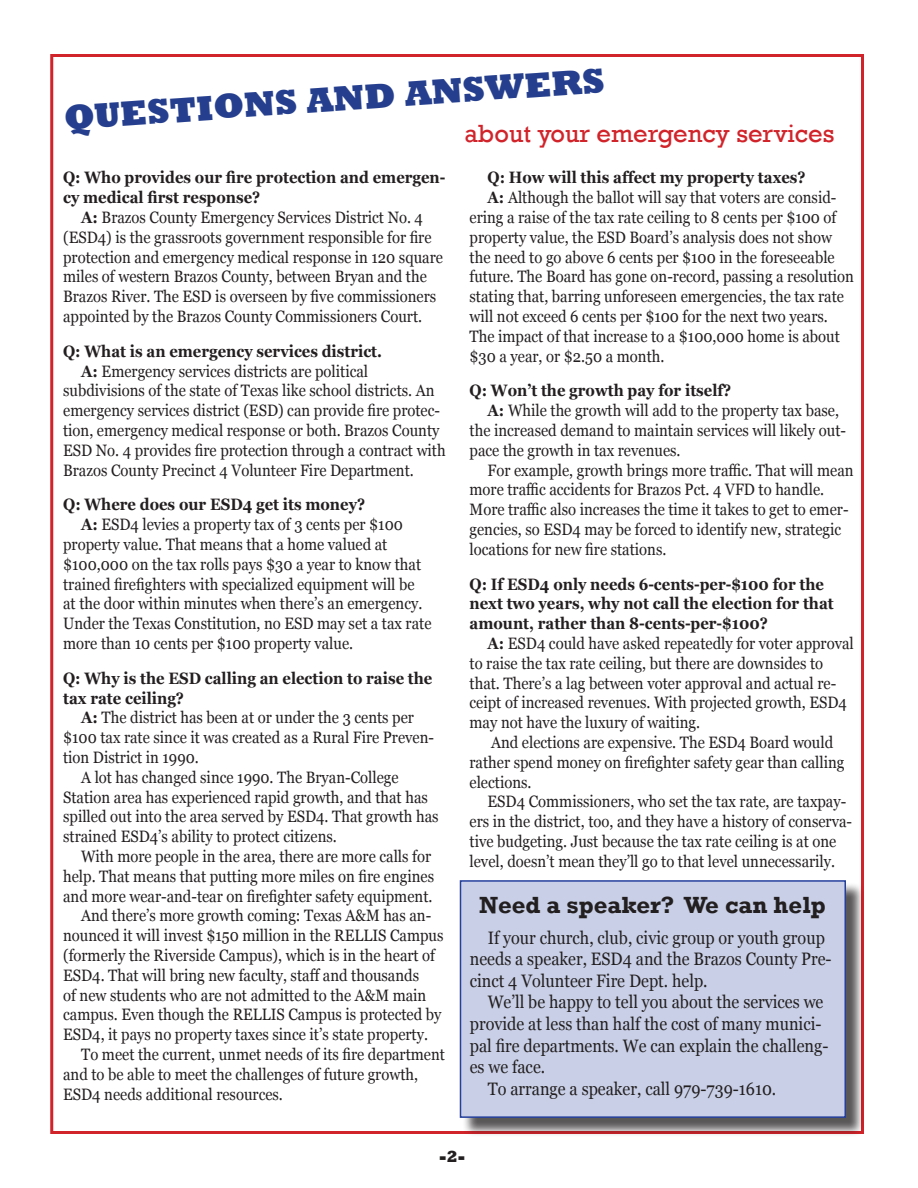
<style>
.page{position:relative;width:918px;height:1188px;background:#fff}
.page>*{position:absolute;margin:0;border:0;box-sizing:border-box;transform-origin:0 0}
.t1{font:800 36px "Rockwell";color:#253f8e}
.t2{font:25.5px "Rockwell";color:#d1232a}
.t3{font:700 24px "Rockwell";color:#231f20}
.body{font:18px/21.6px "Georgia";color:#231f20;scale:.9 1}
.Paragraph_Style_1{font:16.5px/19.8px "Georgia";color:#231f20;scale:.9 1}
.Paragraph_Style_1-2{font:700 16.5px/19.8px "Georgia";color:#231f20;scale:.9 1}
.t4{font:800 16.5px "Rockwell";color:#231f20}
.s1{font-weight:700}
</style>
<div class="page">
<div style="left:462px;top:882px;width:403px;height:255px;background:#231f20;opacity:.75"></div>
<div style="left:460px;top:880px;width:386px;height:238px;background:#c8cfe6;border:2px solid #25409c"></div>
<p class="t1" style="left:63px;top:97px;width:544px;rotate:-4deg">QUESTIONS AND ANSWERS</p>
<p class="t2" style="left:464px;top:119px;width:372px">about your emergency services</p>
<p class="Paragraph_Style_1-2" style="left:63px;top:167px;width:426px">Q: Who provides our fire protection and emergen&shy;cy medical first response?</p>
<p class="Paragraph_Style_1" style="left:63px;top:207px;width:424px;text-indent:18px"><span class="s1">A:</span> Brazos County Emergency Services District No. 4 (ESD4) is the grassroots government responsible for fire protection and emergency medical response in 120 square miles of western Brazos County, between Bryan and the Brazos River. The ESD is overseen by five commissioners appointed by the Brazos County Commissioners Court.</p>
<p class="Paragraph_Style_1-2" style="left:63px;top:340px;width:356px">Q: What is an emergency services district.</p>
<p class="Paragraph_Style_1" style="left:63px;top:360px;width:427px;text-indent:18px"><span class="s1">A:</span> Emergency services districts are political subdivisions of the state of Texas like school districts. An emergency services district (ESD) can provide fire protec&shy;tion, emergency medical response or both. Brazos County ESD No. 4 provides fire protection through a contract with Brazos County Precinct 4 Volunteer Fire Department.</p>
<p class="Paragraph_Style_1-2" style="left:63px;top:494px;width:337px">Q: Where does our ESD4 get its money?</p>
<p class="Paragraph_Style_1" style="left:81px;top:514px;width:359px"><span class="s1">A:</span> ESD4 levies a property tax of 3 cents per $100</p>
<p class="Paragraph_Style_1" style="left:63px;top:534px;width:411px">property value. That means that a home valued at $100,000 on the tax rolls pays $30 a year to know that trained firefighters with specialized equipment will be<br>at the door within minutes when there’s an emergency.<br>Under the Texas Constitution, no ESD may set a tax rate more than 10 cents per $100 property value.</p>
<p class="Paragraph_Style_1-2" style="left:63px;top:667px;width:412px">Q: Why is the ESD calling an election to raise the tax rate ceiling?</p>
<p class="Paragraph_Style_1" style="left:63px;top:707px;width:414px;text-indent:18px"><span class="s1">A:</span> The district has been at or under the 3 cents per $100 tax rate since it was created as a Rural Fire Preven&shy;tion District in 1990.</p>
<p class="Paragraph_Style_1" style="left:63px;top:767px;width:419px;text-indent:18px">A lot has changed since 1990. The Bryan-College Station area has experienced rapid growth, and that has spilled out into the area served by ESD4. That growth has strained ESD4’s ability to protect citizens.</p>
<p class="Paragraph_Style_1" style="left:63px;top:846px;width:414px;text-indent:18px">With more people in the area, there are more calls for help. That means that putting more miles on fire engines and more wear-and-tear on firefighter safety equipment.</p>
<p class="Paragraph_Style_1" style="left:63px;top:905px;width:424px;text-indent:18px">And there’s more growth coming: Texas A&amp;M has an&shy;nounced it will invest $150 million in the RELLIS Campus (formerly the Riverside Campus), which is in the heart of ESD4. That will bring new faculty, staff and thousands<br>of new students who are not admitted to the A&amp;M main campus. Even though the RELLIS Campus is protected by ESD4, it pays no property taxes since it’s state property.</p>
<p class="Paragraph_Style_1" style="left:63px;top:1044px;width:426px;text-indent:18px">To meet the current, unmet needs of its fire department and to be able to meet the challenges of future growth,<br>ESD4 needs additional resources.</p>
<p class="Paragraph_Style_1-2" style="left:488px;top:167px;width:355px">Q: How will this affect my property taxes?</p>
<p class="Paragraph_Style_1" style="left:470px;top:187px;width:429px;text-indent:18px"><span class="s1">A:</span> Although the ballot will say that voters are consid&shy;ering a raise of the tax rate ceiling to 8 cents per $100 of property value, the ESD Board’s analysis does not show the need to go above 6 cents per $100 in the foreseeable future. The Board has gone on-record, passing a resolution stating that, barring unforeseen emergencies, the tax rate will not exceed 6 cents per $100 for the next two years.<br>The impact of that increase to a $100,000 home is about $30 a year, or $2.50 a month.</p>
<p class="Paragraph_Style_1-2" style="left:470px;top:380px;width:292px">Q: Won’t the growth pay for itself?</p>
<p class="Paragraph_Style_1" style="left:488px;top:400px;width:392px"><span class="s1">A:</span> While the growth will add to the property tax base,</p>
<p class="Paragraph_Style_1" style="left:470px;top:420px;width:420px">the increased demand to maintain services will likely out&shy;pace the growth in tax revenues.</p>
<p class="Paragraph_Style_1" style="left:470px;top:459px;width:428px;text-indent:18px">For example, growth brings more traffic. That will mean more traffic accidents for Brazos Pct. 4 VFD to handle.<br>More traffic also increases the time it takes to get to emer&shy;gencies, so ESD4 may be forced to identify new, strategic locations for new fire stations.</p>
<p class="Paragraph_Style_1-2" style="left:470px;top:573px;width:406px">Q: If ESD4 only needs 6-cents-per-$100 for the next two years, why not call the election for that amount, rather than 8-cents-per-$100?</p>
<p class="Paragraph_Style_1" style="left:470px;top:633px;width:428px;text-indent:18px"><span class="s1">A:</span> ESD4 could have asked repeatedly for voter approval to raise the tax rate ceiling, but there are downsides to that. There’s a lag between voter approval and actual re&shy;ceipt of increased revenues. With projected growth, ESD4 may not have the luxury of waiting.</p>
<p class="Paragraph_Style_1" style="left:470px;top:732px;width:418px;text-indent:22px">And elections are expensive. The ESD4 Board would rather spend money on firefighter safety gear than calling elections.</p>
<p class="Paragraph_Style_1" style="left:470px;top:791px;width:427px;text-indent:18px">ESD4 Commissioners, who set the tax rate, are taxpay&shy;ers in the district, too, and they have a history of conserva&shy;tive budgeting. Just because the tax rate ceiling is at one level, doesn’t mean they’ll go to that level unnecessarily.</p>
<p class="t3" style="left:479px;top:890px;width:348px">Need a speaker? We can help</p>
<p class="body" style="left:470px;top:926px;width:404px;text-indent:18px">If your church, club, civic group or youth group needs a speaker, ESD4 and the Brazos County Pre&shy;cinct 4 Volunteer Fire Dept. help.</p>
<p class="body" style="left:470px;top:991px;width:400px;text-indent:18px">We’ll be happy to tell you about the services we provide at less than half the cost of many munici&shy;pal fire departments. We can explain the challeng&shy;es we face.</p>
<p class="body" style="left:488px;top:1077px;width:322px">To arrange a speaker, call 979-739-1610.</p>
<p class="t4" style="left:439px;top:1147px;width:28px">-2-</p>
</div>
